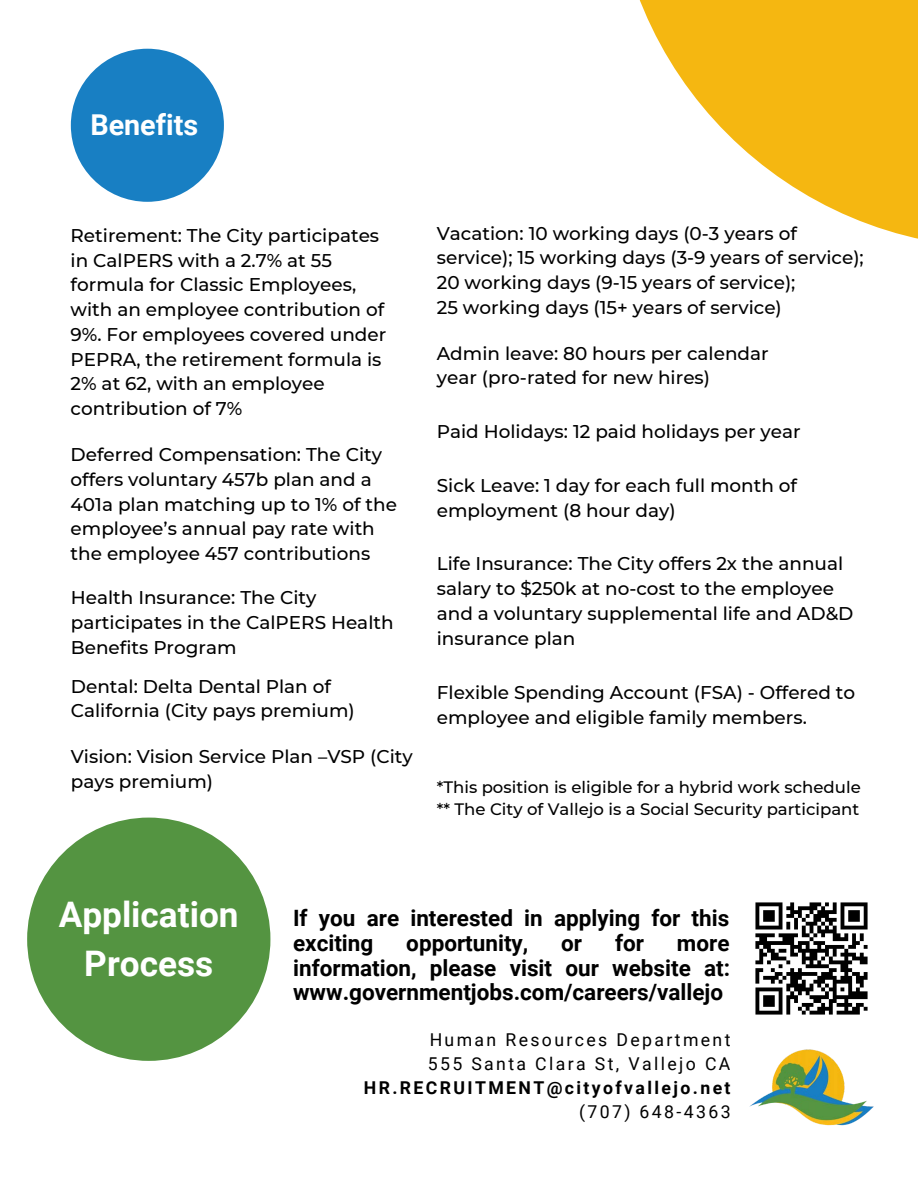
<style>
.page{position:relative;width:918px;height:1188px;background:#fff}
.page>*{position:absolute;margin:0;border:0;box-sizing:border-box;transform-origin:0 0}
.t1{font:700 35.25px/49.2px "Roboto";color:#fff;text-align:center}
.t2{font:700 28.8px "Roboto";color:#fff}
.t3{font:700 22.5px/24.8px "Roboto";color:#000}
.t4{font:500 18.45px/24.8px "Montserrat";color:#000}
.t5{font:17.7px/24.2px "Roboto";letter-spacing:.135em;color:#000}
.t6{font:700 17.7px "Roboto";letter-spacing:.135em;color:#000}
.t7{font:500 16.5px/22.2px "Montserrat";color:#000}
</style>
<div class="page">
<div style="left:71px;top:49px;width:153px;height:153px;background:#187fc3;border-radius:50%"></div>
<div style="left:27px;top:818px;width:243px;height:243px;background:#549441;border-radius:50%"></div>
<svg style="left:639px;top:0;width:279px;height:239px;fill:#f5b711"></svg>
<img style="left:749px;top:1049px;width:125px;height:77px">
<img style="left:755px;top:902px;width:113px;height:113px">
<h2 class="t2" style="left:90px;top:108px;width:109px">Benefits</h2>
<p class="t4" style="left:71px;top:223px;width:317px">Retirement: The City participates in CalPERS with a 2.7% at 55 formula for Classic Employees, with an employee contribution of<br>9%. For employees covered under<br>PEPRA, the retirement formula is<br>2% at 62, with an employee contribution of 7%</p>
<p class="t4" style="left:71px;top:442px;width:328px">Deferred Compensation: The City offers voluntary 457b plan and a<br>401a plan matching up to 1% of the employee’s annual pay rate with the employee 457 contributions</p>
<p class="t4" style="left:71px;top:585px;width:324px">Health Insurance: The City participates in the CalPERS Health<br>Benefits Program</p>
<p class="t4" style="left:71px;top:674px;width:285px">Dental: Delta Dental Plan of<br>California (City pays premium)</p>
<p class="t4" style="left:71px;top:744px;width:343px">Vision: Vision Service Plan –VSP (City pays premium)</p>
<p class="t4" style="left:437px;top:221px;width:429px">Vacation: 10 working days (0-3 years of service); 15 working days (3-9 years of service); 20 working days (9-15 years of service);<br>25 working days (15+ years of service)</p>
<p class="t4" style="left:437px;top:341px;width:333px">Admin leave: 80 hours per calendar year (pro-rated for new hires)</p>
<p class="t4" style="left:437px;top:419px;width:365px">Paid Holidays: 12 paid holidays per year</p>
<p class="t4" style="left:437px;top:473px;width:362px">Sick Leave: 1 day for each full month of employment (8 hour day)</p>
<p class="t4" style="left:437px;top:551px;width:418px">Life Insurance: The City offers 2x the annual salary to $250k at no-cost to the employee and a voluntary supplemental life and AD&amp;D insurance plan</p>
<p class="t4" style="left:437px;top:680px;width:420px">Flexible Spending Account (FSA) - Offered to employee and eligible family members.</p>
<p class="t7" style="left:437px;top:776px;width:425px">*This position is eligible for a hybrid work schedule ** The City of Vallejo is a Social Security participant</p>
<h1 class="t1" style="left:59px;top:890px;width:181px">Application<br>Process</h1>
<p class="t3" style="left:293px;top:906px;width:438px">If you are interested in applying for this exciting</p>
<p class="t3" style="left:406px;top:931px;width:124px">opportunity,</p>
<p class="t3" style="left:561px;top:931px;width:22px">or</p>
<p class="t3" style="left:615px;top:931px;width:30px">for</p>
<p class="t3" style="left:293px;top:931px;width:438px;text-align:justify;text-indent:384px">more information, please visit our website at: www.governmentjobs.com/careers/vallejo</p>
<p class="t5" style="left:428px;top:1028px;width:304px">Human Resources Department<br>555 Santa Clara St, Vallejo CA</p>
<p class="t6" style="left:364px;top:1078px;width:368px">HR.RECRUITMENT@cityofvallejo.net</p>
<p class="t5" style="left:579px;top:1100px;width:153px">(707) 648-4363</p>
</div>
